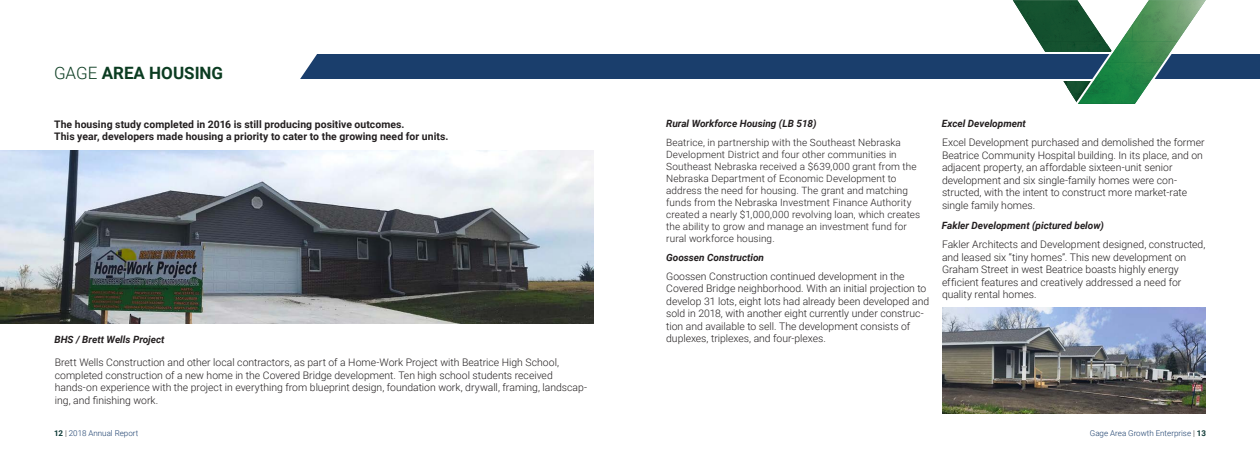
<style>
.page{position:relative;width:1260px;height:468px;background:#fff}
.page>*{position:absolute;margin:0;border:0;box-sizing:border-box;transform-origin:0 0}
.t1{font:700 17px "Roboto";color:#0b3c21}
.Paragraph_Style_1{font:300 10.4px/12.5px "Roboto";color:#231f20}
.Paragraph_Style_1-2{font:700 10.4px "Roboto";letter-spacing:.005em;color:#231f20}
.Paragraph_Style_1-3{font:300 10px/12px "Roboto";letter-spacing:.01em;color:#231f20}
.t2{font:italic 700 10px "Roboto";color:#231f20}
.t3{font:300 8px "Roboto";color:#1a3e6c}
.s1{font-weight:300}
.s2{font-weight:700;color:#0c3834}
.s3{color:#231f20}
</style>
<div class="page">
<img style="left:0;top:150px;width:594px;height:174px">
<div style="left:300px;top:54px;width:391px;height:25px;background:#1a3e6c"></div>
<svg style="left:691px;top:0;width:569px;height:104px"></svg>
<img style="left:942px;top:308px;width:264px;height:106px">
<p class="t1" style="left:54px;top:61px;width:171px"><span class="s1">GAGE</span> AREA HOUSING</p>
<p class="Paragraph_Style_1-2" style="left:54px;top:117px;width:352px">The housing study completed in 2016 is still producing positive outcomes.</p>
<p class="Paragraph_Style_1-2" style="left:54px;top:129px;width:396px">This year, developers made housing a priority to cater to the growing need for units.</p>
<p class="t2" style="left:54px;top:333px;width:112px">BHS / Brett Wells Project</p>
<p class="Paragraph_Style_1" style="left:55px;top:356px;width:534px">Brett Wells Construction and other local contractors, as part of a Home-Work Project with Beatrice High School, completed construction of a new home in the Covered Bridge development. Ten high school students received hands-on experience with the project in everything from blueprint design, foundation work, drywall, framing, landscap&shy;ing, and finishing work.</p>
<p class="t2" style="left:666px;top:117px;width:152px">Rural Workforce Housing (LB 518)</p>
<p class="t2" style="left:942px;top:117px;width:85px">Excel Development</p>
<p class="Paragraph_Style_1-3" style="left:666px;top:136px;width:255px">Beatrice, in partnership with the Southeast Nebraska Development District and four other communities in Southeast Nebraska received a $639,000 grant from the Nebraska Department of Economic Development to address the need for housing. The grant and matching funds from the Nebraska Investment Finance Authority created a nearly $1,000,000 revolving loan, which creates the ability to grow and manage an investment fund for rural workforce housing.</p>
<p class="Paragraph_Style_1" style="left:942px;top:136px;width:264px">Excel Development purchased and demolished the former Beatrice Community Hospital building. In its place, and on adjacent property, an affordable sixteen-unit senior development and six single-family homes were con&shy;structed, with the intent to construct more market-rate single family homes.</p>
<p class="Paragraph_Style_1" style="left:666px;top:269px;width:265px">Goossen Construction continued development in the Covered Bridge neighborhood. With an initial projection to develop 31 lots, eight lots had already been developed and sold in 2018, with another eight currently under construc&shy;tion and available to sell. The development consists of duplexes, triplexes, and four-plexes.</p>
<p class="t2" style="left:942px;top:219px;width:164px">Fakler Development (pictured below)</p>
<p class="Paragraph_Style_1" style="left:942px;top:238px;width:265px">Fakler Architects and Development designed, constructed, and leased six “tiny homes”. This new development on Graham Street in west Beatrice boasts highly energy efficient features and creatively addressed a need for quality rental homes.</p>
<p class="t2" style="left:666px;top:250px;width:99px">Goossen Construction</p>
<p class="t3" style="left:54px;top:428px;width:86px"><span class="s2">12</span> <span class="s3">|</span> 2018 Annual Report</p>
<p class="t3" style="left:1090px;top:428px;width:118px">Gage Area Growth Enterprise <span class="s3">|</span> <span class="s2">13</span></p>
</div>
